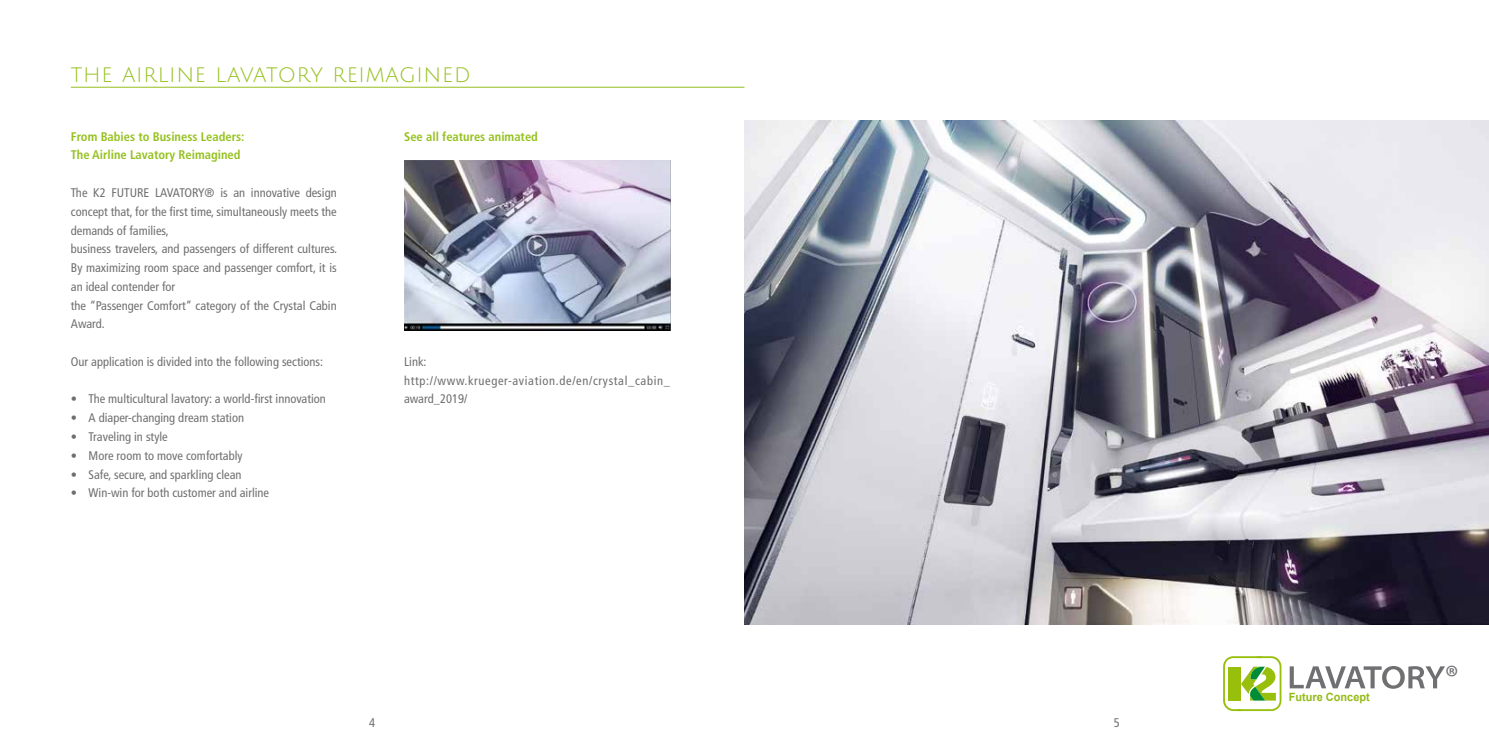
<style>
.page{position:relative;width:1489px;height:745px;background:#fff}
.page>*{position:absolute;margin:0;border:0;box-sizing:border-box;transform-origin:0 0}
.t1{font:32.62px "Myriad Pro";color:#707073}
.t2{font:22.5px "Julius Sans One";letter-spacing:.03em;color:#95c11f}
.t3{font:condensed 12.5px/18.8px "Frutiger";color:#706f6f}
.t4{font:700 condensed 12.5px/18.8px "Frutiger";color:#95c11f}
.t5{font:condensed 12.5px/18.8px "Frutiger";letter-spacing:.05em;color:#706f6f}
.t6{font:700 11.38px "Arial";color:#94ba14;scale:.96 1}
</style>
<div class="page">
<hr style="left:71px;top:87px;width:673px;height:1px;background:#95c11f">
<img style="left:744px;top:120px;width:744px;height:504px">
<svg style="left:1289px;top:666px;width:155px;height:22px"></svg>
<svg style="left:1223px;top:656px;width:58px;height:54px"></svg>
<img style="left:404px;top:161px;width:266px;height:169px">
<h2 class="t2" style="left:71px;top:62px;width:401px">THE AIRLINE LAVATORY REIMAGINED</h2>
<p class="t4" style="left:71px;top:127px;width:175px">From Babies to Business Leaders:<br>The Airline Lavatory Reimagined</p>
<p class="t3" style="left:71px;top:183px;width:268px">The K2 FUTURE LAVATORY® is an innovative design concept that, for the first time, simultaneously meets the demands of families,<br>business travelers, and passengers of different cultures.<br>By maximizing room space and passenger comfort, it is an ideal contender for<br>the “Passenger Comfort” category of the Crystal Cabin Award.</p>
<p class="t3" style="left:71px;top:352px;width:254px">Our application is divided into the following sections:</p>
<p class="t3" style="left:71px;top:389px;width:256px">• The multicultural lavatory: a world-first innovation</p>
<p class="t3" style="left:71px;top:408px;width:175px">• A diaper-changing dream station</p>
<p class="t3" style="left:71px;top:427px;width:98px">• Traveling in style</p>
<p class="t3" style="left:71px;top:446px;width:173px">• More room to move comfortably</p>
<p class="t3" style="left:71px;top:464px;width:172px">• Safe, secure, and sparkling clean</p>
<p class="t3" style="left:71px;top:483px;width:200px">• Win-win for both customer and airline</p>
<p class="t4" style="left:404px;top:127px;width:135px">See all features animated</p>
<p class="t5" style="left:404px;top:352px;width:267px">Link: http://www.krueger-aviation.de/en/crystal_cabin_ award_2019/</p>
<p class="t3" style="left:369px;top:713px;width:7px">4</p>
<p class="t3" style="left:1113px;top:713px;width:7px">5</p>
<p class="t6" style="left:1288px;top:688px;width:86px">Future Concept</p>
<h1 class="t1" style="left:1445px;top:656px;width:15px">®</h1>
</div>
